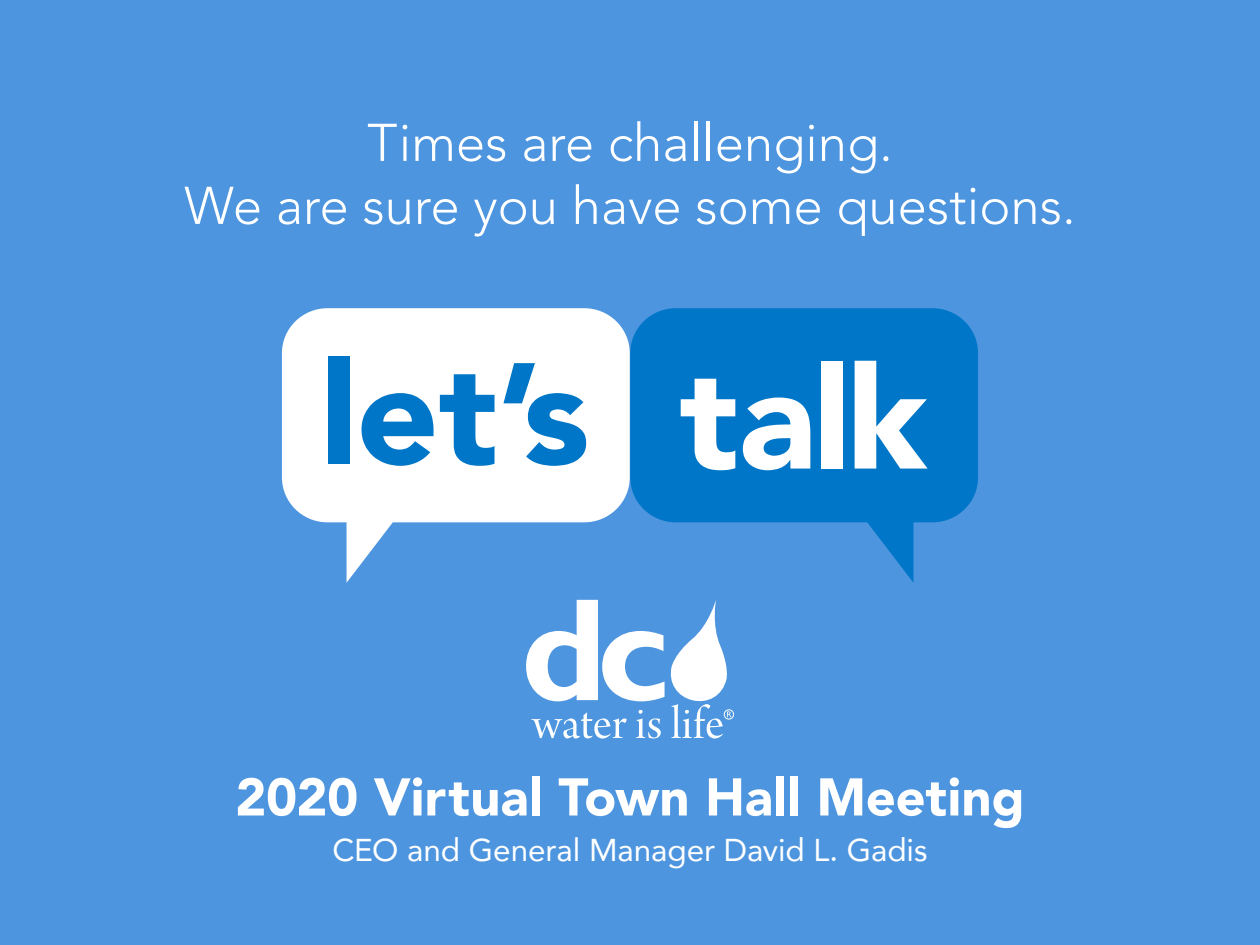
<style>
.page{position:relative;width:1260px;height:945px;background:#4d95df}
.page>*{position:absolute;margin:0;border:0;box-sizing:border-box;transform-origin:0 0}
.t1{font:300 52.5px "Avenir";color:#fff}
.t2{font:900 52.5px "Avenir";color:#fff}
.t3{font:31.5px "Avenir";letter-spacing:-.005em;color:#fff}
</style>
<div class="page">
<svg style="left:526px;top:600px;width:206px;height:138px"></svg>
<div style="left:724px;top:709px;width:10px;height:10px;border:1px solid #fff;border-radius:50%"></div>
<svg style="left:282px;top:308px;width:348px;height:275px;fill:#fff"></svg>
<div style="left:329px;top:356px;width:21px;height:108px;background:#0076c8"></div>
<svg style="left:362px;top:393px;width:72px;height:73px;background:#59a5db"></svg>
<svg style="left:440px;top:374px;width:55px;height:92px;background:#71b2e0"></svg>
<svg style="left:503px;top:363px;width:83px;height:103px;background:#93c5e7"></svg>
<svg style="left:630px;top:308px;width:348px;height:275px;fill:#0076c8"></svg>
<svg style="left:681px;top:379px;width:54px;height:91px;background:#90c3e7"></svg>
<svg style="left:743px;top:398px;width:67px;height:72px;background:#afd4ed"></svg>
<div style="left:821px;top:361px;width:22px;height:108px;background:#fff"></div>
<svg style="left:855px;top:361px;width:73px;height:108px;background:#84bde4"></svg>
<p class="t1" style="left:367px;top:112px;width:527px">Times are challenging.</p>
<p class="t1" style="left:184px;top:175px;width:893px">We are sure you have some questions.</p>
<p class="t2" style="left:235px;top:752px;width:791px">2020 Virtual Town Hall Meeting</p>
<p class="t3" style="left:332px;top:825px;width:597px">CEO and General Manager David L. Gadis</p>
</div>
